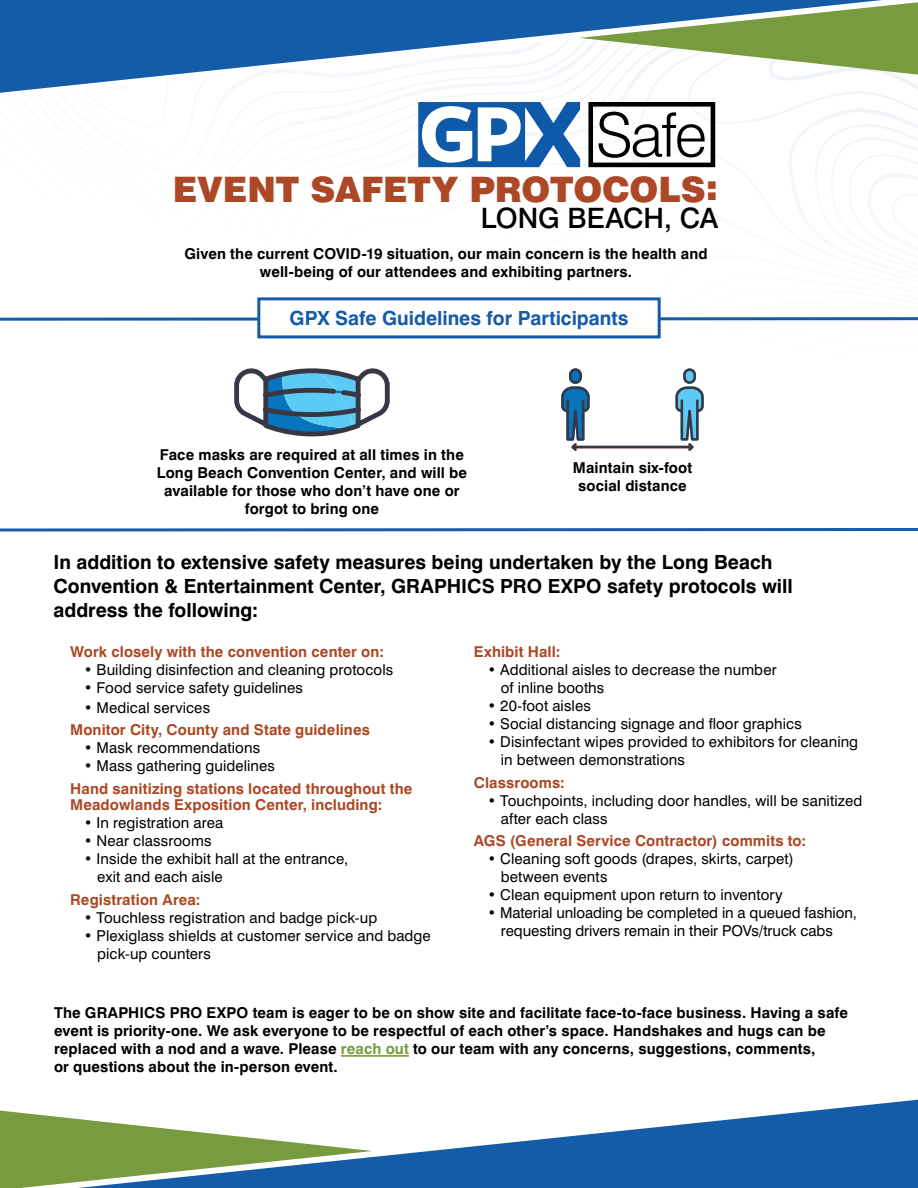
<style>
.page{position:relative;width:918px;height:1188px;background:#fff}
.page>*{position:absolute;margin:0;border:0;box-sizing:border-box;transform-origin:0 0}
.t1{font:900 35.1px "Swiss 721 BT";letter-spacing:-.005em;color:#ac4825}
.t2{font:500 28.05px "Swiss 721 BT";letter-spacing:-.005em;color:#000}
.t3{font:700 19.5px/24px "Swiss 721 BT";color:#000}
.t4{font:700 19.5px "Swiss 721 BT";color:#145ba8}
.t5{font:15px/18px "Swiss 721 BT";letter-spacing:.005em;color:#000}
.t6{font:700 15px/18px "Swiss 721 BT";letter-spacing:.01em;color:#000;text-align:center}
.t7{font:700 15px/16.5px "Swiss 721 BT";letter-spacing:.01em;color:#ac4825}
.s1{color:#779b3e}
</style>
<div class="page">
<svg style="left:0;top:528px;width:918px;height:4px;background:#4e83bd"></svg>
<svg style="left:0;top:1099px;width:918px;height:89px"></svg>
<svg style="left:0;top:0;width:918px;height:339px"></svg>
<hr style="left:341px;top:1055px;width:68px;height:2px;background:#779b3e">
<svg style="left:234px;top:368px;width:156px;height:69px"></svg>
<svg style="left:561px;top:368px;width:143px;height:83px"></svg>
<h1 class="t1" style="left:173px;top:168px;width:547px">EVENT SAFETY PROTOCOLS:</h1>
<h2 class="t2" style="left:481px;top:201px;width:239px">LONG BEACH, CA</h2>
<p class="t6" style="left:184px;top:244px;width:525px">Given the current COVID-19 situation, our main concern is the health and well-being of our attendees and exhibiting partners.</p>
<h3 class="t4" style="left:290px;top:306px;width:340px">GPX Safe Guidelines for Participants</h3>
<p class="t6" style="left:157px;top:445px;width:312px">Face masks are required at all times in the Long Beach Convention Center, and will be available for those who don’t have one or forgot to bring one</p>
<p class="t6" style="left:573px;top:458px;width:121px">Maintain six-foot social distance</p>
<h3 class="t3" style="left:53px;top:550px;width:741px">In addition to extensive safety measures being undertaken by the Long Beach<br>Convention &amp; Entertainment Center, GRAPHICS PRO EXPO safety protocols will address the following:</h3>
<p class="t7" style="left:70px;top:644px;width:315px">Work closely with the convention center on:</p>
<p class="t5" style="left:84px;top:661px;width:311px">• Building disinfection and cleaning protocols</p>
<p class="t5" style="left:84px;top:679px;width:221px">• Food service safety guidelines</p>
<p class="t5" style="left:84px;top:699px;width:128px">• Medical services</p>
<p class="t7" style="left:70px;top:722px;width:301px">Monitor City, County and State guidelines</p>
<p class="t5" style="left:84px;top:739px;width:178px">• Mask recommendations</p>
<p class="t5" style="left:84px;top:757px;width:193px">• Mass gathering guidelines</p>
<p class="t7" style="left:70px;top:780px;width:344px">Hand sanitizing stations located throughout the<br>Meadowlands Exposition Center, including:</p>
<p class="t5" style="left:84px;top:814px;width:141px">• In registration area</p>
<p class="t5" style="left:84px;top:832px;width:129px">• Near classrooms</p>
<p class="t5" style="left:97px;top:850px;width:252px;text-indent:-14px">• Inside the exhibit hall at the entrance, exit and each aisle</p>
<p class="t7" style="left:70px;top:891px;width:132px">Registration Area:</p>
<p class="t5" style="left:84px;top:909px;width:295px">• Touchless registration and badge pick-up</p>
<p class="t5" style="left:97px;top:927px;width:335px;text-indent:-14px">• Plexiglass shields at customer service and badge pick-up counters</p>
<p class="t7" style="left:474px;top:644px;width:88px">Exhibit Hall:</p>
<p class="t5" style="left:501px;top:661px;width:277px;text-indent:-14px">• Additional aisles to decrease the number of inline booths</p>
<p class="t5" style="left:487px;top:697px;width:105px">• 20-foot aisles</p>
<p class="t5" style="left:487px;top:715px;width:316px">• Social distancing signage and floor graphics</p>
<p class="t5" style="left:501px;top:733px;width:359px;text-indent:-14px">• Disinfectant wipes provided to exhibitors for cleaning in between demonstrations</p>
<p class="t7" style="left:474px;top:774px;width:93px">Classrooms:</p>
<p class="t5" style="left:501px;top:792px;width:363px;text-indent:-14px">• Touchpoints, including door handles, will be sanitized after each class</p>
<p class="t7" style="left:474px;top:833px;width:334px">AGS (General Service Contractor) commits to:</p>
<p class="t5" style="left:501px;top:850px;width:294px;text-indent:-14px">• Cleaning soft goods (drapes, skirts, carpet) between events</p>
<p class="t5" style="left:487px;top:886px;width:297px">• Clean equipment upon return to inventory</p>
<p class="t5" style="left:501px;top:904px;width:358px;text-indent:-14px">• Material unloading be completed in a queued fashion, requesting drivers remain in their POVs/truck cabs</p>
<p class="t6" style="left:54px;top:1004px;width:796px;text-align:left">The GRAPHICS PRO EXPO team is eager to be on show site and facilitate face-to-face business. Having a safe event is priority-one. We ask everyone to be respectful of each other’s space. Handshakes and hugs can be replaced with a nod and a wave. Please <span class="s1">reach out</span> to our team with any concerns, suggestions, comments,<br>or questions about the in-person event.</p>
</div>
